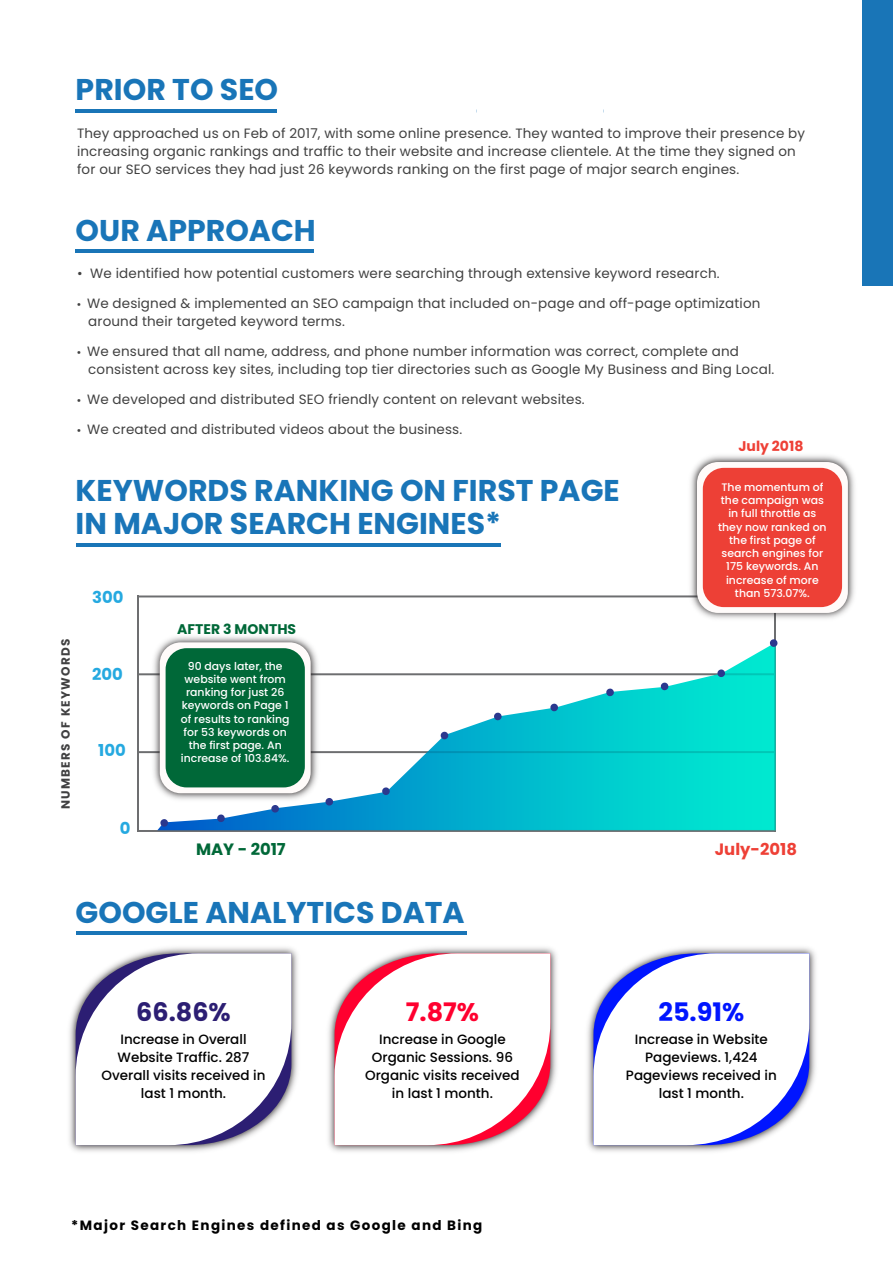
<style>
.page{position:relative;width:893px;height:1263px;background:#fff}
.page>*{position:absolute;margin:0;border:0;box-sizing:border-box;transform-origin:0 0}
.t1{font:700 30px/33px "Poppins";color:#1975b8}
.t2{font:700 25.5px "Poppins";color:#2c1e73}
.t3{font:700 25.5px "Poppins";color:#0015ff}
.t4{font:700 25.5px "Poppins";color:#ff002f}
.t5{font:700 16.35px "Poppins";color:#25a9e0}
.t6{font:700 16.35px "Poppins";color:#ee4036}
.t7{font:700 16.35px "Poppins";color:#006838}
.t8{font:700 13.95px "Poppins";color:#006838}
.t9{font:700 13.95px "Poppins";color:#ee4036}
.t10{font:13.5px/18px "Poppins";letter-spacing:.01em;color:#414141}
.t11{font:500 13.5px/18px "Poppins";color:#000;text-align:center}
.t12{font:700 13.5px "Poppins";letter-spacing:.1em;color:#000}
.t13{font:700 12px "Poppins";letter-spacing:.1em;color:#404041}
.t14{font:500 10.95px/13.2px "Poppins";color:#fff;text-align:center}
.s1{font-family:"Myriad Pro"}
</style>
<div class="page">
<div style="left:862px;top:0;width:31px;height:285px;background:#1975b7"></div>
<hr style="left:76px;top:109px;width:201px;height:4px;background:#1975b7">
<hr style="left:76px;top:249px;width:238px;height:4px;background:#1975b7">
<hr style="left:76px;top:544px;width:424px;height:3px;background:#1975b7">
<img style="left:69px;top:931px;width:211px;height:221px">
<img style="left:280px;top:931px;width:259px;height:221px">
<img style="left:539px;top:947px;width:277px;height:205px">
<svg style="left:76px;top:953px;width:215px;height:192px"></svg>
<svg style="left:335px;top:953px;width:215px;height:192px"></svg>
<svg style="left:593px;top:953px;width:216px;height:192px"></svg>
<hr style="left:137px;top:595px;width:639px;height:2px;background:#6d6e70">
<hr style="left:137px;top:830px;width:639px;height:2px;background:#6d6e70">
<img style="left:643px;top:455px;width:212px;height:184px">
<svg style="left:697px;top:462px;width:151px;height:151px"></svg>
<div style="left:703px;top:468px;width:139px;height:139px;background:#ed4036;border-radius:21px"></div>
<img style="left:137px;top:595px;width:228px;height:236px">
<svg style="left:157px;top:642px;width:619px;height:188px"></svg>
<svg style="left:160px;top:819px;width:8px;height:8px"></svg>
<svg style="left:217px;top:814px;width:8px;height:8px"></svg>
<svg style="left:271px;top:804px;width:8px;height:9px"></svg>
<svg style="left:325px;top:797px;width:8px;height:9px"></svg>
<svg style="left:382px;top:787px;width:8px;height:8px"></svg>
<svg style="left:440px;top:731px;width:9px;height:9px"></svg>
<svg style="left:494px;top:712px;width:8px;height:9px"></svg>
<svg style="left:550px;top:703px;width:8px;height:9px"></svg>
<svg style="left:606px;top:688px;width:8px;height:9px"></svg>
<svg style="left:660px;top:682px;width:9px;height:9px"></svg>
<svg style="left:717px;top:669px;width:8px;height:8px"></svg>
<svg style="left:769px;top:639px;width:9px;height:8px"></svg>
<h1 class="t1" style="left:76px;top:73px;width:204px">PRIOR TO SEO</h1>
<p class="t10" style="left:77px;top:124px;width:729px">They approached us on Feb of 2017, with some online presence. They wanted to improve their presence by increasing organic rankings and traffic to their website and increase clientele. At the time they signed on for our SEO services they had just 26 keywords ranking on the first page of major search engines.</p>
<h1 class="t1" style="left:76px;top:214px;width:242px">OUR APPROACH</h1>
<p class="t10" style="left:77px;top:264px;width:644px">• We identified how potential customers were searching through extensive keyword research.</p>
<p class="t10" style="left:88px;top:294px;width:674px;text-indent:-11px"><span class="s1">•</span> We designed &amp; implemented an SEO campaign that included on-page and off-page optimization around their targeted keyword terms.</p>
<p class="t10" style="left:88px;top:342px;width:687px;text-indent:-11px"><span class="s1">•</span> We ensured that all name, address, and phone number information was correct, complete and consistent across key sites, including top tier directories such as Google My Business and Bing Local.</p>
<p class="t10" style="left:77px;top:390px;width:509px"><span class="s1">•</span> We developed and distributed SEO friendly content on relevant websites.</p>
<p class="t10" style="left:77px;top:420px;width:387px"><span class="s1">•</span> We created and distributed videos about the business.</p>
<h1 class="t1" style="left:76px;top:474px;width:546px">KEYWORDS RANKING ON FIRST PAGE<br>IN MAJOR SEARCH ENGINES*</h1>
<p class="t13" style="left:59px;top:809px;width:171px;rotate:-90deg">NUMBERS OF KEYWORDS</p>
<p class="t5" style="left:92px;top:588px;width:33px">300</p>
<p class="t5" style="left:92px;top:665px;width:32px">200</p>
<p class="t5" style="left:98px;top:741px;width:29px">100</p>
<p class="t5" style="left:120px;top:819px;width:12px">0</p>
<p class="t8" style="left:177px;top:621px;width:120px">AFTER 3 MONTHS</p>
<p class="t14" style="left:181px;top:659px;width:110px">90 days later, the website went from ranking for just 26 keywords on Page 1 of results to ranking for 53 keywords on the first page. An increase of 103.84%.</p>
<p class="t9" style="left:738px;top:438px;width:66px">July 2018</p>
<p class="t14" style="left:718px;top:481px;width:110px">The momentum of the campaign was in full throttle as they now ranked on the first page of search engines for<br>175 keywords. An increase of more than 573.07%.</p>
<p class="t7" style="left:196px;top:840px;width:91px">MAY - 2017</p>
<p class="t6" style="left:715px;top:840px;width:84px">July-2018</p>
<h1 class="t1" style="left:76px;top:896px;width:391px">GOOGLE ANALYTICS DATA</h1>
<h2 class="t2" style="left:136px;top:997px;width:96px">66.86%</h2>
<p class="t11" style="left:101px;top:1030px;width:166px">Increase in Overall<br>Website Traffic. 287<br>Overall visits received in last 1 month.</p>
<h2 class="t4" style="left:406px;top:997px;width:75px">7.87%</h2>
<p class="t11" style="left:365px;top:1030px;width:156px">Increase in Google<br>Organic Sessions. 96<br>Organic visits received in last 1 month.</p>
<p class="t12" style="left:71px;top:1217px;width:413px">*Major Search Engines defined as Google and Bing</p>
<h2 class="t3" style="left:658px;top:997px;width:87px">25.91%</h2>
<p class="t11" style="left:626px;top:1030px;width:152px">Increase in Website<br>Pageviews. 1,424<br>Pageviews received in last 1 month.</p>
</div>
